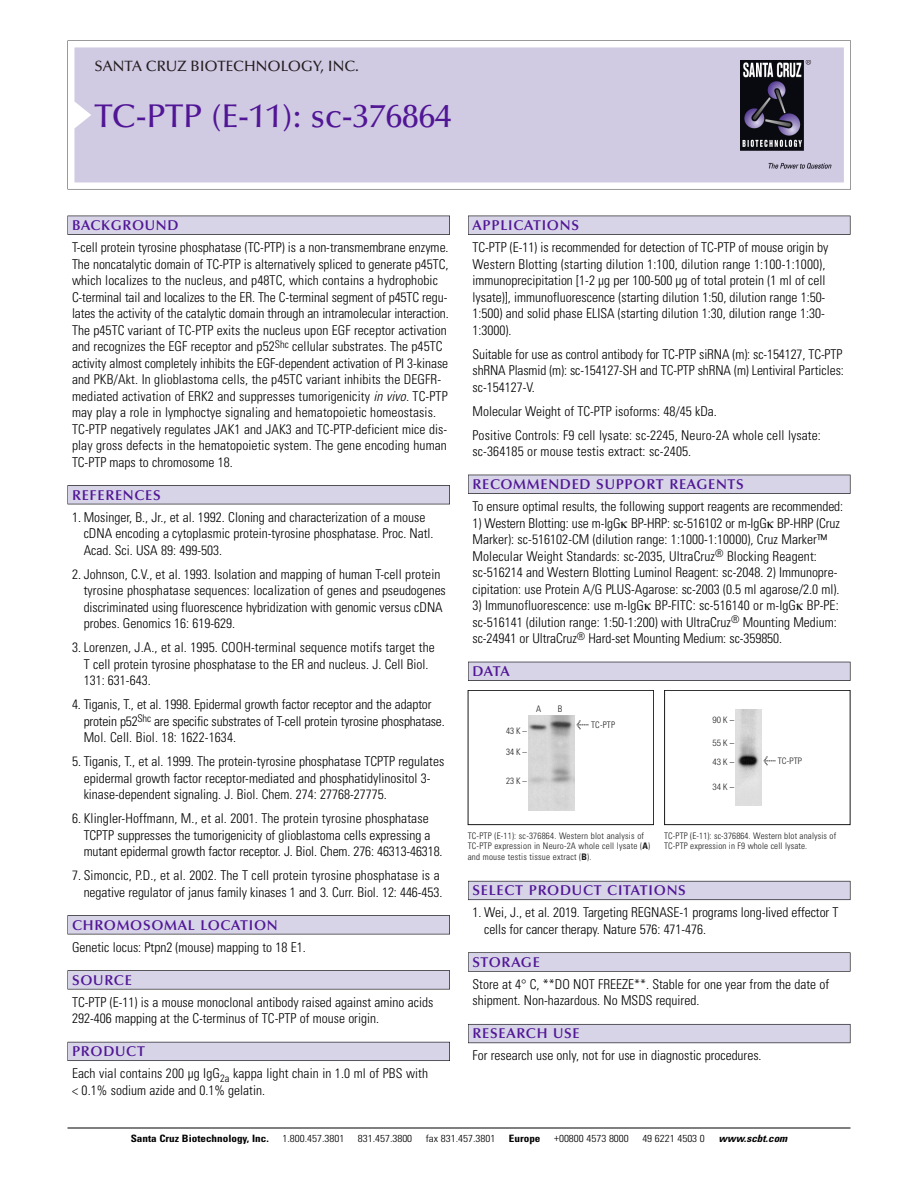
<style>
.page{position:relative;width:918px;height:1188px;background:#fff}
.page>*{position:absolute;margin:0;border:0;box-sizing:border-box;transform-origin:0 0}
.t1{font:500 33px "Optima";color:#511695}
.t2{font:500 15px "Optima";color:#231f20}
.t3{font:600 14.25px "Optima";letter-spacing:.05em;color:#511695}
.t4{font:300 condensed 13.5px/16.5px "Univers";color:#000}
.t5{font:300 condensed 10.2px "Univers";color:#000;scale:1.1 1}
.t6{font:700 condensed 10.2px "Univers";color:#000;scale:1.1 1}
.t7{font:italic 700 condensed 10.2px "Univers";color:#000;scale:1.1 1}
.t8{font:300 condensed 9px/10.5px "Univers";letter-spacing:.025em;color:#191919}
.t9{font:300 condensed 9px/18.9px "Helvetica Neue";color:#191919}
.s1{font-style:italic}
.s2{font-family:"Meta Plus";font-weight:400;font-stretch:normal;font-size:10.5px}
.s3{font-weight:700}
</style>
<div class="page">
<svg style="left:68px;top:40px;width:783px;height:149px"></svg>
<div style="left:74px;top:47px;width:770px;height:135px;background:#d1cae3"></div>
<img style="left:741px;top:60px;width:90px;height:108px">
<div style="left:68px;top:216px;width:382px;height:19px;background:#535256"></div>
<div style="left:68px;top:216px;width:381px;height:18px;background:#d7d4e8"></div>
<div style="left:68px;top:485px;width:382px;height:19px;background:#515155"></div>
<div style="left:68px;top:486px;width:381px;height:18px;background:#d7d4e8"></div>
<div style="left:68px;top:915px;width:382px;height:19px;background:#545357"></div>
<div style="left:68px;top:916px;width:381px;height:18px;background:#d7d4e8"></div>
<div style="left:68px;top:970px;width:382px;height:19px;background:#575659"></div>
<div style="left:68px;top:971px;width:381px;height:18px;background:#d7d4e8"></div>
<div style="left:68px;top:1042px;width:382px;height:19px;background:#595860"></div>
<div style="left:68px;top:1042px;width:381px;height:18px;background:#d7d4e8"></div>
<div style="left:468px;top:216px;width:382px;height:19px;background:#535256"></div>
<div style="left:468px;top:216px;width:382px;height:18px;background:#d7d4e8"></div>
<div style="left:468px;top:475px;width:382px;height:19px;background:#525156"></div>
<div style="left:468px;top:475px;width:382px;height:18px;background:#d7d4e8"></div>
<div style="left:468px;top:662px;width:382px;height:19px;background:#515057"></div>
<div style="left:468px;top:662px;width:382px;height:18px;background:#d7d4e8"></div>
<div style="left:468px;top:881px;width:382px;height:19px;background:#64626c"></div>
<div style="left:468px;top:881px;width:382px;height:18px;background:#d7d4e8"></div>
<div style="left:468px;top:952px;width:382px;height:20px;background:#666"></div>
<div style="left:468px;top:953px;width:382px;height:18px;background:#d7d4e8"></div>
<div style="left:468px;top:1024px;width:382px;height:19px;background:#5e5d65"></div>
<div style="left:468px;top:1025px;width:382px;height:18px;background:#d7d4e8"></div>
<hr style="left:68px;top:1128px;width:782px;height:1px;background:#000">
<div style="left:664px;top:690px;width:186px;height:135px;border:1px solid #191919"></div>
<img style="left:735px;top:710px;width:26px;height:95px">
<div style="left:468px;top:690px;width:186px;height:135px;border:1px solid #191919"></div>
<img style="left:528px;top:715px;width:46px;height:96px">
<p class="t2" style="left:94px;top:60px;width:266px">SANTA CRUZ BIOTECHNOLOGY, INC.</p>
<p class="t1" style="left:94px;top:102px;width:359px">TC-PTP (E-11): sc-376864</p>
<p class="t3" style="left:72px;top:219px;width:108px">BACKGROUND</p>
<p class="t4" style="left:72px;top:240px;width:378px">T-cell protein tyrosine phosphatase (TC-PTP) is a non-transmembrane enzyme.<br>The noncatalytic domain of TC-PTP is alternatively spliced to generate p45TC, which localizes to the nucleus, and p48TC, which contains a hydrophobic C-terminal tail and localizes to the ER. The C-terminal segment of p45TC regu&shy;lates the activity of the catalytic domain through an intramolecular interaction.<br>The p45TC variant of TC-PTP exits the nucleus upon EGF receptor activation and recognizes the EGF receptor and p52<sup>Shc</sup> cellular substrates. The p45TC activity almost completely inhibits the EGF-dependent activation of PI 3-kinase and PKB/Akt. In glioblastoma cells, the p45TC variant inhibits the DEGFR&shy;mediated activation of ERK2 and suppresses tumorigenicity <span class="s1">in vivo.</span> TC-PTP may play a role in lymphoctye signaling and hematopoietic homeostasis.<br>TC-PTP negatively regulates JAK1 and JAK3 and TC-PTP-deficient mice dis&shy;play gross defects in the hematopoietic system. The gene encoding human TC-PTP maps to chromosome 18.</p>
<p class="t3" style="left:72px;top:489px;width:90px">REFERENCES</p>
<p class="t4" style="left:84px;top:510px;width:351px;text-indent:-12px">1. Mosinger, B., Jr., et al. 1992. Cloning and characterization of a mouse cDNA encoding a cytoplasmic protein-tyrosine phosphatase. Proc. Natl.<br>Acad. Sci. USA 89: 499-503.</p>
<p class="t4" style="left:84px;top:567px;width:364px;text-indent:-12px">2. Johnson, C.V., et al. 1993. Isolation and mapping of human T-cell protein tyrosine phosphatase sequences: localization of genes and pseudogenes discriminated using fluorescence hybridization with genomic versus cDNA probes. Genomics 16: 619-629.</p>
<p class="t4" style="left:84px;top:640px;width:353px;text-indent:-12px">3. Lorenzen, J.A., et al. 1995. COOH-terminal sequence motifs target the<br>T cell protein tyrosine phosphatase to the ER and nucleus. J. Cell Biol.<br>131: 631-643.</p>
<p class="t4" style="left:84px;top:697px;width:363px;text-indent:-12px">4. Tiganis, T., et al. 1998. Epidermal growth factor receptor and the adaptor protein p52<sup>Shc</sup> are specific substrates of T-cell protein tyrosine phosphatase.<br>Mol. Cell. Biol. 18: 1622-1634.</p>
<p class="t4" style="left:84px;top:754px;width:362px;text-indent:-12px">5. Tiganis, T., et al. 1999. The protein-tyrosine phosphatase TCPTP regulates epidermal growth factor receptor-mediated and phosphatidylinositol 3- kinase-dependent signaling. J. Biol. Chem. 274: 27768-27775.</p>
<p class="t4" style="left:84px;top:811px;width:360px;text-indent:-12px">6. Klingler-Hoffmann, M., et al. 2001. The protein tyrosine phosphatase<br>TCPTP suppresses the tumorigenicity of glioblastoma cells expressing a mutant epidermal growth factor receptor. J. Biol. Chem. 276: 46313-46318.</p>
<p class="t4" style="left:72px;top:868px;width:372px;text-align:right">7. Simoncic, P.D., et al. 2002. The T cell protein tyrosine phosphatase is a negative regulator of janus family kinases 1 and 3. Curr. Biol. 12: 446-453.</p>
<p class="t3" style="left:72px;top:919px;width:207px">CHROMOSOMAL LOCATION</p>
<p class="t4" style="left:72px;top:940px;width:235px">Genetic locus: Ptpn2 (mouse) mapping to 18 E1.</p>
<p class="t3" style="left:72px;top:974px;width:61px">SOURCE</p>
<p class="t4" style="left:72px;top:995px;width:363px">TC-PTP (E-11) is a mouse monoclonal antibody raised against amino acids<br>292-406 mapping at the C-terminus of TC-PTP of mouse origin.</p>
<p class="t3" style="left:72px;top:1045px;width:74px">PRODUCT</p>
<p class="t4" style="left:72px;top:1067px;width:358px">Each vial contains 200 µg IgG<sub>2a</sub> kappa light chain in 1.0 ml of PBS with &lt; 0.1% sodium azide and 0.1% gelatin.</p>
<p class="t3" style="left:473px;top:219px;width:108px">APPLICATIONS</p>
<p class="t4" style="left:473px;top:240px;width:357px">TC-PTP (E-11) is recommended for detection of TC-PTP of mouse origin by Western Blotting (starting dilution 1:100, dilution range 1:100-1:1000), immunoprecipitation [1-2 µg per 100-500 µg of total protein (1 ml of cell lysate)], immunofluorescence (starting dilution 1:50, dilution range 1:50- 1:500) and solid phase ELISA (starting dilution 1:30, dilution range 1:30- 1:3000).</p>
<p class="t4" style="left:473px;top:347px;width:373px;text-align:justify">Suitable for use as control antibody for TC-PTP siRNA (m): sc-154127, TC-PTP shRNA Plasmid (m): sc-154127-SH and TC-PTP shRNA (m) Lentiviral Particles: sc-154127-V.</p>
<p class="t4" style="left:473px;top:404px;width:246px">Molecular Weight of TC-PTP isoforms: 48/45 kDa.</p>
<p class="t4" style="left:473px;top:428px;width:350px">Positive Controls: F9 cell lysate: sc-2245, Neuro-2A whole cell lysate: sc-364185 or mouse testis extract: sc-2405.</p>
<p class="t3" style="left:473px;top:478px;width:273px">RECOMMENDED SUPPORT REAGENTS</p>
<p class="t4" style="left:473px;top:499px;width:372px">To ensure optimal results, the following support reagents are recommended:</p>
<p class="t4" style="left:473px;top:516px;width:369px">1) Western Blotting: use m-IgG BP-HRP: sc-516102 or m-IgG BP-HRP (Cruz Marker): sc-516102-CM (dilution range: 1:1000-1:10000), Cruz Marker™ Molecular Weight Standards: sc-2035, UltraCruz<sup>®</sup> Blocking Reagent: sc-516214 and Western Blotting Luminol Reagent: sc-2048. 2) Immunopre&shy;cipitation: use Protein A/G PLUS-Agarose: sc-2003 (0.5 ml agarose/2.0 ml).</p>
<p class="t4" style="left:473px;top:598px;width:368px">3) Immunofluorescence: use m-IgG BP-FITC: sc-516140 or m-IgG BP-PE: sc-516141 (dilution range: 1:50-1:200) with UltraCruz<sup>®</sup> Mounting Medium: sc-24941 or UltraCruz<sup>®</sup> Hard-set Mounting Medium: sc-359850.</p>
<p class="t3" style="left:473px;top:665px;width:39px">DATA</p>
<p class="t8" style="left:506px;top:727px;width:22px">43K–</p>
<p class="t8" style="left:506px;top:748px;width:22px">34K–</p>
<p class="t8" style="left:506px;top:776px;width:22px">23K–</p>
<p class="t8" style="left:536px;top:705px;width:7px">A</p>
<p class="t8" style="left:558px;top:705px;width:6px">B</p>
<p class="t8" style="left:576px;top:721px;width:40px"><span class="s2">&lt;</span> TC-PTP</p>
<p class="t9" style="left:712px;top:711px;width:23px">90K–</p>
<p class="t9" style="left:712px;top:734px;width:23px">55K–<br>43K–</p>
<p class="t9" style="left:712px;top:778px;width:23px">34K–</p>
<p class="t9" style="left:764px;top:752px;width:40px"><span class="s2">&lt;</span> TC-PTP</p>
<p class="t8" style="left:468px;top:831px;width:184px">TC-PTP (E-11): sc-376864. Western blot analysis of<br>TC-PTP expression in Neuro-2A whole cell lysate (<span class="s3">A</span>) and mouse testis tissue extract (<span class="s3">B</span>).</p>
<p class="t8" style="left:664px;top:831px;width:173px">TC-PTP (E-11): sc-376864. Western blot analysis of<br>TC-PTP expression in F9 whole cell lysate.</p>
<p class="t3" style="left:473px;top:885px;width:215px">SELECT PRODUCT CITATIONS</p>
<p class="t4" style="left:484px;top:906px;width:356px;text-indent:-12px">1. Wei, J., et al. 2019. Targeting REGNASE-1 programs long-lived effector T cells for cancer therapy. Nature 576: 471-476.</p>
<p class="t3" style="left:473px;top:956px;width:69px">STORAGE</p>
<p class="t4" style="left:473px;top:977px;width:358px">Store at 4° C, **DO NOT FREEZE**. Stable for one year from the date of shipment. Non-hazardous. No MSDS required.</p>
<p class="t3" style="left:473px;top:1028px;width:109px">RESEARCH USE</p>
<p class="t4" style="left:473px;top:1049px;width:291px">For research use only, not for use in diagnostic procedures.</p>
<p class="t6" style="left:131px;top:1135px;width:127px">Santa Cruz Biotechnology, Inc.</p>
<p class="t5" style="left:282px;top:1135px;width:58px">1.800.457.3801</p>
<p class="t5" style="left:358px;top:1135px;width:51px">831.457.3800</p>
<p class="t5" style="left:426px;top:1135px;width:65px">fax 831.457.3801</p>
<p class="t6" style="left:509px;top:1135px;width:30px">Europe</p>
<p class="t5" style="left:554px;top:1135px;width:69px">+00800 4573 8000</p>
<p class="t5" style="left:642px;top:1135px;width:58px">49 6221 4503 0</p>
<p class="t7" style="left:719px;top:1135px;width:66px">www.scbt.com</p>
</div>
